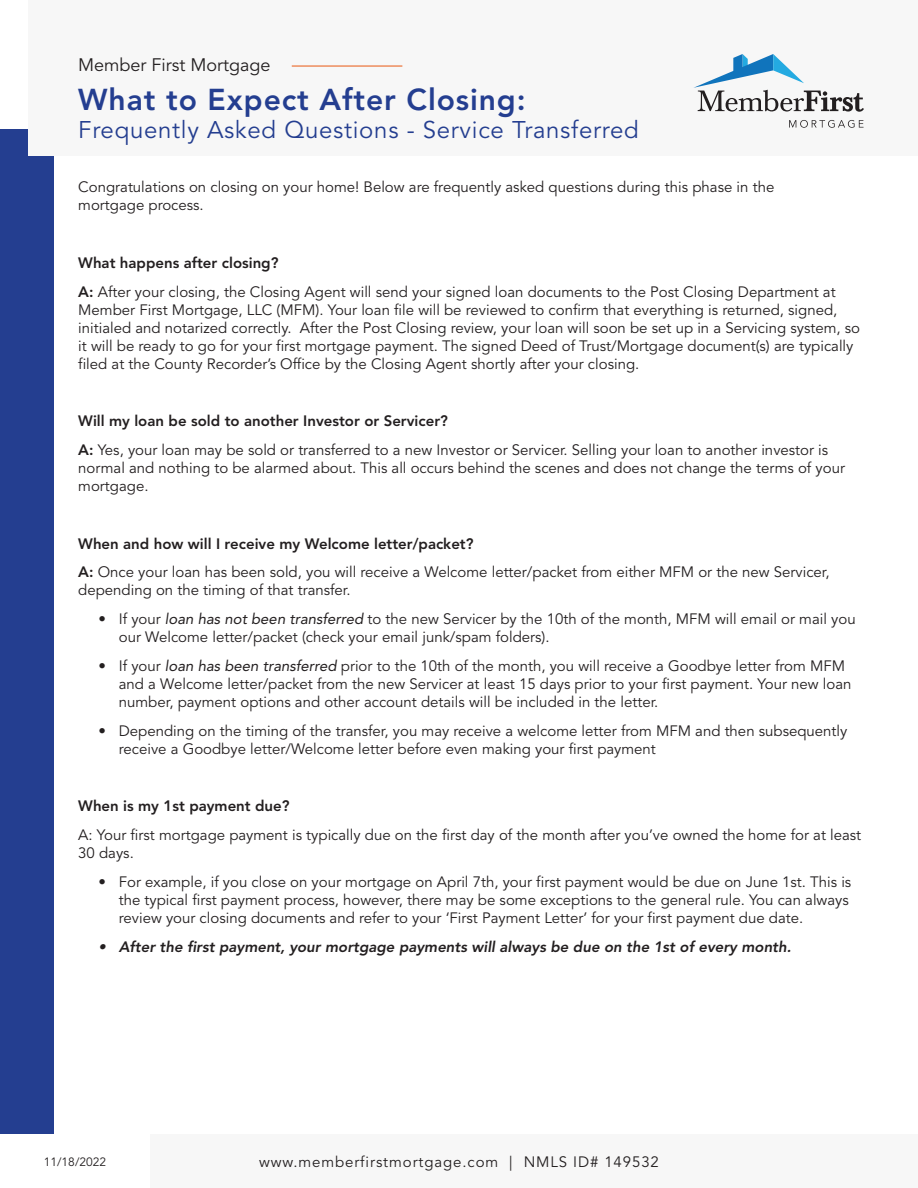
<style>
.page{position:relative;width:918px;height:1188px;background:#fff}
.page>*{position:absolute;margin:0;border:0;box-sizing:border-box;transform-origin:0 0}
.Document_Headline{font:800 30px "Avenir LT Std";letter-spacing:.03em;color:#243e90}
.Document_Headline-2{font:24px "Avenir LT Std";letter-spacing:.03em;color:#243e90}
.Company_Name{font:18px "Avenir LT Std";color:#231f20}
.Footer_Text{font:15px/18px "Avenir LT Std";color:#231f20}
.t1{font:800 15px "Avenir LT Std";color:#231f20}
.t2{font:italic 800 15px "Avenir LT Std";color:#231f20}
.Footer_Text-2{font:15px "Avenir LT Std";letter-spacing:.06em;color:#231f20}
.Updated_Date{font:12px "Avenir LT Std";color:#231f20}
.s1{font-weight:800}
.s2{font-style:italic}
</style>
<div class="page">
<div style="left:150px;top:1134px;width:768px;height:54px;background:#f7f7f7"></div>
<div style="left:0;top:130px;width:54px;height:1004px;background:#243e90"></div>
<div style="left:28px;top:0;width:890px;height:155px;background:#f7f7f7"></div>
<svg style="left:694px;top:54px;width:170px;height:58px"></svg>
<svg style="left:789px;top:120px;width:75px;height:8px"></svg>
<hr style="left:292px;top:65px;width:110px;height:2px;background:#ec7c45">
<p class="Company_Name" style="left:78px;top:55px;width:194px">Member First Mortgage</p>
<p class="Document_Headline" style="left:78px;top:82px;width:449px">What to Expect After Closing:</p>
<p class="Document_Headline-2" style="left:78px;top:116px;width:562px">Frequently Asked Questions - Service Transferred</p>
<p class="Footer_Text" style="left:78px;top:178px;width:698px">Congratulations on closing on your home! Below are frequently asked questions during this phase in the mortgage process.</p>
<p class="t1" style="left:78px;top:254px;width:202px">What happens after closing?</p>
<p class="Footer_Text" style="left:78px;top:283px;width:783px"><span class="s1">A:</span> After your closing, the Closing Agent will send your signed loan documents to the Post Closing Department at Member First Mortgage, LLC (MFM). Your loan file will be reviewed to confirm that everything is returned, signed, initialed and notarized correctly. After the Post Closing review, your loan will soon be set up in a Servicing system, so it will be ready to go for your first mortgage payment. The signed Deed of Trust/Mortgage document(s) are typically filed at the County Recorder’s Office by the Closing Agent shortly after your closing.</p>
<p class="t1" style="left:78px;top:412px;width:371px">Will my loan be sold to another Investor or Servicer?</p>
<p class="Footer_Text" style="left:78px;top:441px;width:768px"><span class="s1">A:</span> Yes, your loan may be sold or transferred to a new Investor or Servicer. Selling your loan to another investor is normal and nothing to be alarmed about. This all occurs behind the scenes and does not change the terms of your mortgage.</p>
<p class="t1" style="left:78px;top:535px;width:397px">When and how will I receive my Welcome letter/packet?</p>
<p class="Footer_Text" style="left:78px;top:564px;width:753px"><span class="s1">A:</span> Once your loan has been sold, you will receive a Welcome letter/packet from either MFM or the new Servicer, depending on the timing of that transfer.</p>
<p class="Footer_Text" style="left:119px;top:610px;width:738px;text-indent:-20px">• If your <span class="s2">loan has not been transferred</span> to the new Servicer by the 10th of the month, MFM will email or mail you our Welcome letter/packet (check your email junk/spam folders).</p>
<p class="Footer_Text" style="left:119px;top:657px;width:734px;text-indent:-20px">• If your <span class="s2">loan has been transferred</span> prior to the 10th of the month, you will receive a Goodbye letter from MFM and a Welcome letter/packet from the new Servicer at least 15 days prior to your first payment. Your new loan number, payment options and other account details will be included in the letter.</p>
<p class="Footer_Text" style="left:119px;top:722px;width:730px;text-indent:-20px">• Depending on the timing of the transfer, you may receive a welcome letter from MFM and then subsequently receive a Goodbye letter/Welcome letter before even making your first payment</p>
<p class="t1" style="left:78px;top:797px;width:213px">When is my 1st payment due?</p>
<p class="Footer_Text" style="left:78px;top:826px;width:785px">A: Your first mortgage payment is typically due on the first day of the month after you’ve owned the home for at least<br>30 days.</p>
<p class="Footer_Text" style="left:119px;top:873px;width:734px;text-indent:-20px">• For example, if you close on your mortgage on April 7th, your first payment would be due on June 1st. This is the typical first payment process, however, there may be some exceptions to the general rule. You can always review your closing documents and refer to your ‘First Payment Letter’ for your first payment due date.</p>
<p class="t2" style="left:99px;top:938px;width:694px">• After the first payment, your mortgage payments will always be due on the 1st of every month.</p>
<p class="Updated_Date" style="left:44px;top:1154px;width:64px">11/18/2022</p>
<p class="Footer_Text-2" style="left:259px;top:1153px;width:401px">www.memberfirstmortgage.com | NMLS ID# 149532</p>
</div>
